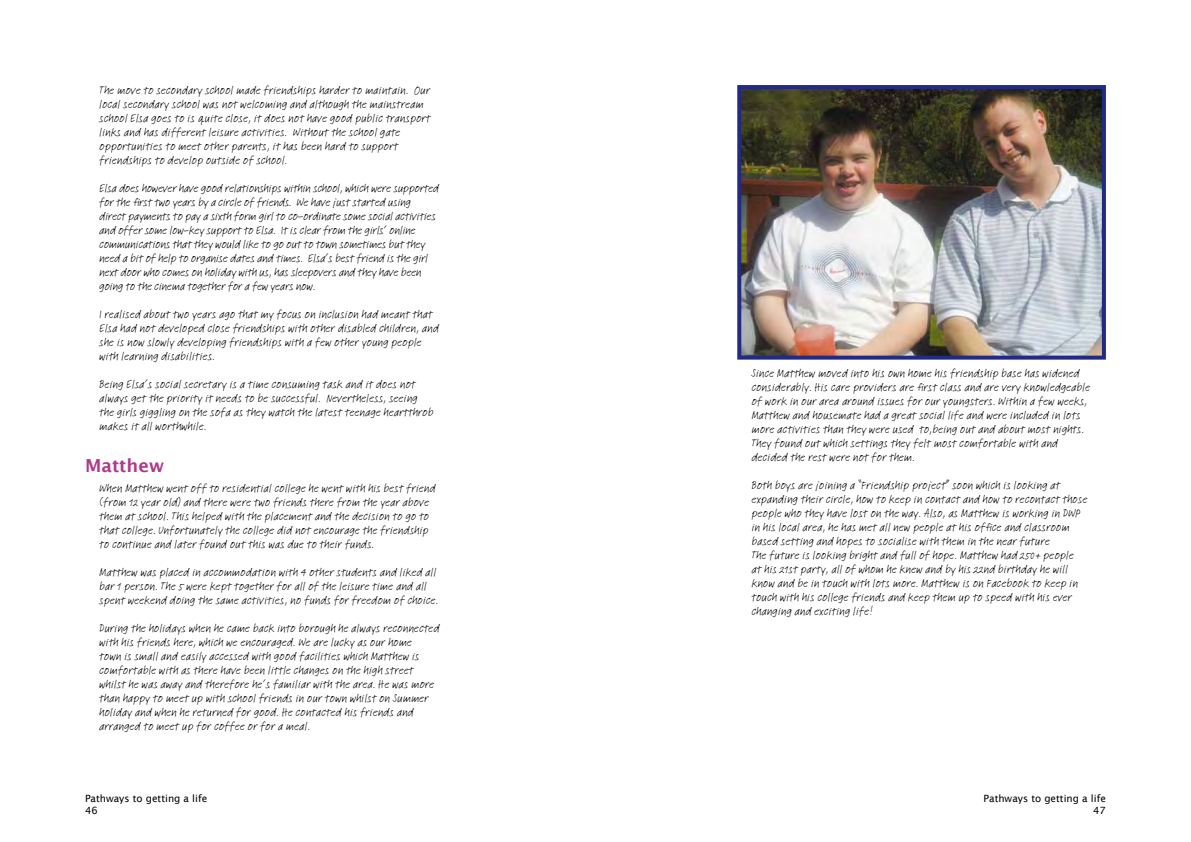
<style>
.page{position:relative;width:1191px;height:842px;background:#fff}
.page>*{position:absolute;margin:0;border:0;box-sizing:border-box;transform-origin:0 0}
.t1{font:600 18px "Lucida Sans";color:#b0398a}
.t2{font:12px/14px "Feltpen LT";color:#000}
.t3{font:12px/14px "Feltpen LT";letter-spacing:-.02em;color:#000}
.t4{font:10px/12px "Lucida Sans";color:#000}
</style>
<div class="page">
<img style="left:742px;top:90px;width:359px;height:265px">
<div style="left:737px;top:85px;width:369px;height:275px;border:4px solid #232a81"></div>
<p class="t2" style="left:99px;top:83px;width:333px">The move to secondary school made friendships harder to maintain. Our local secondary school was not welcoming and although the mainstream school Elsa goes to is quite close, it does not have good public transport links and has different leisure activities. Without the school gate opportunities to meet other parents, it has been hard to support friendships to develop outside of school.</p>
<p class="t3" style="left:99px;top:181px;width:341px">Elsa does however have good relationships within school, which were supported for the first two years by a circle of friends. We have just started using direct payments to pay a sixth form girl to co-ordinate some social activities and offer some low-key support to Elsa. It is clear from the girls’ online communications that they would like to go out to town sometimes but they need a bit of help to organise dates and times. Elsa’s best friend is the girl next door who comes on holiday with us, has sleepovers and they have been going to the cinema together for a few years now.</p>
<p class="t2" style="left:99px;top:307px;width:341px">I realised about two years ago that my focus on inclusion had meant that Elsa had not developed close friendships with other disabled children, and she is now slowly developing friendships with a few other young people with learning disabilities.</p>
<p class="t2" style="left:99px;top:377px;width:336px">Being Elsa’s social secretary is a time consuming task and it does not always get the priority it needs to be successful. Nevertheless, seeing the girls giggling on the sofa as they watch the latest teenage heartthrob makes it all worthwhile.</p>
<p class="t1" style="left:85px;top:456px;width:81px">Matthew</p>
<p class="t2" style="left:99px;top:481px;width:338px">When Matthew went off to residential college he went with his best friend (from 12 year old) and there were two friends there from the year above them at school. This helped with the placement and the decision to go to that college. Unfortunately the college did not encourage the friendship to continue and later found out this was due to their funds.</p>
<p class="t2" style="left:99px;top:565px;width:340px">Matthew was placed in accommodation with 4 other students and liked all bar 1 person. The 5 were kept together for all of the leisure time and all spent weekend doing the same activities, no funds for freedom of choice.</p>
<p class="t2" style="left:99px;top:621px;width:342px">During the holidays when he came back into borough he always reconnected with his friends here, which we encouraged. We are lucky as our home<br>town is small and easily accessed with good facilities which Matthew is comfortable with as there have been little changes on the high street whilst he was away and therefore he’s familiar with the area. He was more than happy to meet up with school friends in our town whilst on Summer holiday and when he returned for good. He contacted his friends and arranged to meet up for coffee or for a meal.</p>
<p class="t2" style="left:751px;top:366px;width:340px">Since Matthew moved into his own home his friendship base has widened considerably. His care providers are first class and are very knowledgeable of work in our area around issues for our youngsters. Within a few weeks, Matthew and housemate had a great social life and were included in lots more activities than they were used to,being out and about most nights.<br>They found out which settings they felt most comfortable with and decided the rest were not for them.</p>
<p class="t2" style="left:751px;top:478px;width:337px">Both boys are joining a “Friendship project” soon which is looking at expanding their circle, how to keep in contact and how to recontact those people who they have lost on the way. Also, as Matthew is working in DWP in his local area, he has met all new people at his office and classroom based setting and hopes to socialise with them in the near future<br>The future is looking bright and full of hope. Matthew had 250+ people<br>at his 21st party, all of whom he knew and by his 22nd birthday he will know and be in touch with lots more. Matthew is on Facebook to keep in touch with his college friends and keep them up to speed with his ever changing and exciting life!</p>
<p class="t4" style="left:85px;top:792px;width:124px">Pathways to getting a life<br>46</p>
<p class="t4" style="left:983px;top:792px;width:124px;text-align:right">Pathways to getting a life<br>47</p>
</div>
